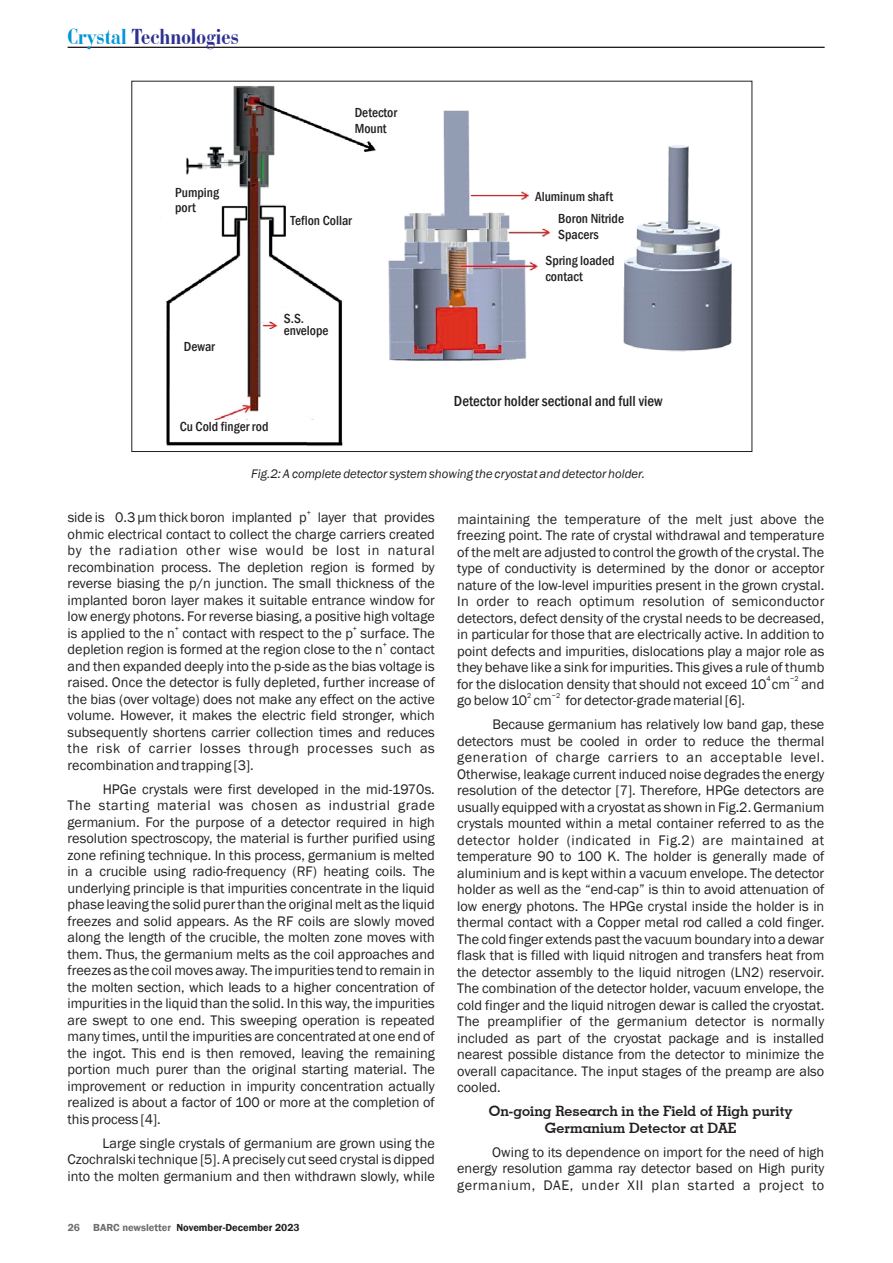
<style>
.page{position:relative;width:893px;height:1263px;background:#fff}
.page>*{position:absolute;margin:0;border:0;box-sizing:border-box;transform-origin:0 0}
.t1{font:700 condensed 22.5px "Bauer Bodoni BT";color:#2e3092}
.t2{font:500 condensed 15px "Franklin Gothic";color:#231f20}
.t3{font:14.25px/16.5px "Franklin Gothic";color:#231f20;text-align:justify}
.t4{font:700 14.25px/16.5px "Geometric Slab 703 BT";color:#231f20;text-align:center}
.t5{font:500 condensed 13.5px/15.3px "Franklin Gothic";color:#231f20}
.t6{font:italic 12.75px "Franklin Gothic";color:#231f20}
.t7{font:600 10.5px "Franklin Gothic";color:#231f20}
.t8{font:7.2px "Franklin Gothic";color:#231f20}
.s1{color:#0095d9}
.s2{color:#6c6d70}
</style>
<div class="page">
<svg style="left:67px;top:47px;width:758px;height:1px"></svg>
<img style="left:166px;top:85px;width:566px;height:361px">
<div style="left:173px;top:336px;width:54px;height:18px;background:#fff"></div>
<div style="left:162px;top:200px;width:42px;height:19px;background:#fff"></div>
<div style="left:163px;top:180px;width:68px;height:19px;background:#fff"></div>
<div style="left:290px;top:211px;width:76px;height:16px;background:#fff"></div>
<div style="left:184px;top:420px;width:134px;height:16px;background:#fff"></div>
<div style="left:277px;top:308px;width:33px;height:16px;background:#fff"></div>
<div style="left:269px;top:329px;width:67px;height:16px;background:#fff"></div>
<div style="left:533px;top:185px;width:102px;height:18px;background:#fff"></div>
<div style="left:339px;top:91px;width:67px;height:40px;background:#fff"></div>
<div style="left:553px;top:210px;width:82px;height:36px;background:#fff"></div>
<div style="left:541px;top:250px;width:82px;height:36px;background:#fff"></div>
<div style="left:415px;top:390px;width:289px;height:22px;background:#fff"></div>
<h1 class="t1" style="left:68px;top:27px;width:173px"><span class="s1">Crystal</span> Technologies</h1>
<p class="t5" style="left:175px;top:186px;width:45px">Pumping port</p>
<p class="t5" style="left:355px;top:106px;width:44px">Detector<br>Mount</p>
<p class="t5" style="left:291px;top:214px;width:63px">Teflon Collar</p>
<p class="t5" style="left:184px;top:340px;width:33px">Dewar</p>
<p class="t5" style="left:284px;top:314px;width:46px;line-height:12px">S.S. envelope</p>
<p class="t5" style="left:180px;top:420px;width:90px">Cu Cold finger rod</p>
<p class="t5" style="left:535px;top:189px;width:80px">Aluminum shaft</p>
<p class="t5" style="left:558px;top:212px;width:67px">Boron Nitride<br>Spacers</p>
<p class="t5" style="left:545px;top:254px;width:71px">Spring loaded contact</p>
<p class="t2" style="left:454px;top:395px;width:210px">Detector holder sectional and full view</p>
<p class="t6" style="left:251px;top:469px;width:395px">Fig.2: A complete detector system showing the cryostat and detector holder.</p>
<p class="t8" style="left:307px;top:510px;width:6px">+</p>
<p class="t3" style="left:68px;top:510px;width:369px">side is 0.3 μm thick boron implanted p layer that provides ohmic electrical contact to collect the charge carriers created by the radiation other wise would be lost in natural recombination process. The depletion region is formed by reverse biasing the p/n junction. The small thickness of the implanted boron layer makes it suitable entrance window for low energy photons. For reverse biasing, a positive high voltage</p>
<p class="t8" style="left:175px;top:626px;width:6px">+</p>
<p class="t8" style="left:353px;top:626px;width:6px">+</p>
<p class="t3" style="left:68px;top:626px;width:369px">is applied to the n contact with respect to the p surface. The</p>
<p class="t8" style="left:383px;top:642px;width:6px">+</p>
<p class="t3" style="left:68px;top:642px;width:369px">depletion region is formed at the region close to the n contact and then expanded deeply into the p-side as the bias voltage is raised. Once the detector is fully depleted, further increase of the bias (over voltage) does not make any effect on the active volume. However, it makes the electric field stronger, which subsequently shortens carrier collection times and reduces the risk of carrier losses through processes such as recombination and trapping [3].</p>
<p class="t3" style="left:68px;top:782px;width:369px;text-indent:35px">HPGe crystals were first developed in the mid-1970s.<br>The starting material was chosen as industrial grade germanium. For the purpose of a detector required in high resolution spectroscopy, the material is further purified using zone refining technique. In this process, germanium is melted in a crucible using radio-frequency (RF) heating coils. The underlying principle is that impurities concentrate in the liquid phase leaving the solid purer than the original melt as the liquid freezes and solid appears. As the RF coils are slowly moved along the length of the crucible, the molten zone moves with them. Thus, the germanium melts as the coil approaches and freezes as the coil moves away. The impurities tend to remain in the molten section, which leads to a higher concentration of impurities in the liquid than the solid. In this way, the impurities are swept to one end. This sweeping operation is repeated many times, until the impurities are concentrated at one end of the ingot. This end is then removed, leaving the remaining portion much purer than the original starting material. The improvement or reduction in impurity concentration actually realized is about a factor of 100 or more at the completion of this process [4].</p>
<p class="t3" style="left:68px;top:1136px;width:369px;text-indent:35px">Large single crystals of germanium are grown using the Czochralski technique [5]. A precisely cut seed crystal is dipped into the molten germanium and then withdrawn slowly, while</p>
<p class="t7" style="left:68px;top:1223px;width:234px"><span class="s2">26 BARC newsletter</span> November-December 2023</p>
<p class="t3" style="left:457px;top:512px;width:369px">maintaining the temperature of the melt just above the freezing point. The rate of crystal withdrawal and temperature of the melt are adjusted to control the growth of the crystal. The type of conductivity is determined by the donor or acceptor nature of the low-level impurities present in the grown crystal.<br>In order to reach optimum resolution of semiconductor detectors, defect density of the crystal needs to be decreased, in particular for those that are electrically active. In addition to point defects and impurities, dislocations play a major role as they behave like a sink for impurities. This gives a rule of thumb</p>
<p class="t8" style="left:767px;top:676px;width:6px">4</p>
<p class="t8" style="left:790px;top:676px;width:10px">−2</p>
<p class="t3" style="left:457px;top:677px;width:369px">for the dislocation density that should not exceed 10 cm and</p>
<p class="t8" style="left:527px;top:693px;width:6px">2</p>
<p class="t8" style="left:552px;top:693px;width:10px">−2</p>
<p class="t3" style="left:492px;top:689px;width:333px;line-height:24px;text-indent:-35px">go below 10 cm for detector-grade material [6].<br>Because germanium has relatively low band gap, these</p>
<p class="t3" style="left:457px;top:734px;width:369px">detectors must be cooled in order to reduce the thermal generation of charge carriers to an acceptable level.<br>Otherwise, leakage current induced noise degrades the energy resolution of the detector [7]. Therefore, HPGe detectors are usually equipped with a cryostat as shown in Fig.2. Germanium crystals mounted within a metal container referred to as the detector holder (indicated in Fig.2) are maintained at temperature 90 to 100 K. The holder is generally made of aluminium and is kept within a vacuum envelope. The detector holder as well as the “end-cap” is thin to avoid attenuation of low energy photons. The HPGe crystal inside the holder is in thermal contact with a Copper metal rod called a cold finger.<br>The cold finger extends past the vacuum boundary into a dewar flask that is filled with liquid nitrogen and transfers heat from the detector assembly to the liquid nitrogen (LN2) reservoir.<br>The combination of the detector holder, vacuum envelope, the cold finger and the liquid nitrogen dewar is called the cryostat.<br>The preamplifier of the germanium detector is normally included as part of the cryostat package and is installed nearest possible distance from the detector to minimize the overall capacitance. The input stages of the preamp are also cooled.</p>
<p class="t4" style="left:489px;top:1104px;width:305px">On-going Research in the Field of High purity<br>Germanium Detector at DAE</p>
<p class="t3" style="left:457px;top:1145px;width:369px;text-indent:35px">Owing to its dependence on import for the need of high energy resolution gamma ray detector based on High purity germanium, DAE, under XII plan started a project to</p>
</div>
